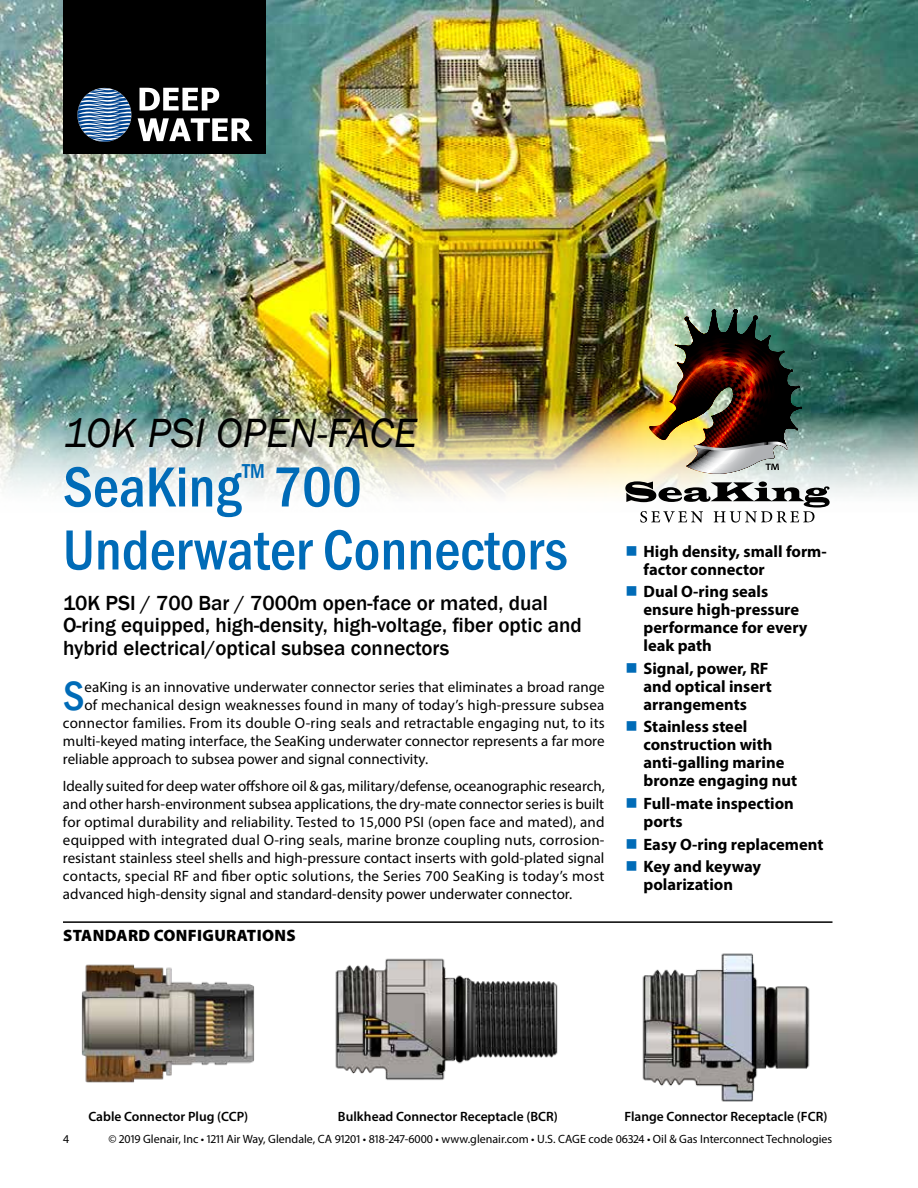
<style>
.page{position:relative;width:918px;height:1188px;background:#fff}
.page>*{position:absolute;margin:0;border:0;box-sizing:border-box;transform-origin:0 0}
.t1{font:500 condensed 58.5px/63px "Franklin Gothic";color:#006bb7}
.t2{font:italic 42px "Franklin Gothic";color:#000}
.t3{font:500 condensed 42px "Franklin Gothic";color:#006bb7}
.t4{font:500 21px/22.5px "Franklin Gothic";color:#000}
.t5{font:700 16.5px/18px "Myriad Pro";color:#000}
.t6{font:900 16.5px "Myriad Pro";letter-spacing:.02em;color:#000}
.t7{font:15px/18px "Myriad Pro";letter-spacing:.005em;color:#000;text-align:justify}
.t8{font:600 13.5px "Myriad Pro";color:#000}
.t9{font:12px "Myriad Pro";color:#000}
</style>
<div class="page">
<img style="left:0;top:0;width:918px;height:496px">
<div style="left:63px;top:0;width:203px;height:154px;background:#000"></div>
<img style="left:81px;top:964px;width:174px;height:119px">
<img style="left:642px;top:953px;width:168px;height:149px">
<img style="left:335px;top:958px;width:223px;height:122px">
<img style="left:647px;top:309px;width:155px;height:166px">
<svg style="left:625px;top:481px;width:205px;height:42px"></svg>
<hr style="left:63px;top:921px;width:769px;height:2px;background:#000">
<svg style="left:140px;top:88px;width:79px;height:23px"></svg>
<svg style="left:138px;top:118px;width:115px;height:23px"></svg>
<svg style="left:77px;top:88px;width:54px;height:54px"></svg>
<h2 class="t2" style="left:63px;top:406px;width:356px">10K PSI OPEN-FACE</h2>
<h1 class="t1" style="left:63px;top:455px;width:506px">SeaKing<sup>™</sup> 700<br>Underwater Connectors</h1>
<h3 class="t4" style="left:63px;top:592px;width:520px">10K PSI / 700 Bar / 7000m open-face or mated, dual<br>O-ring equipped, high-density, high-voltage, fiber optic and hybrid electrical/optical subsea connectors</h3>
<h2 class="t3" style="left:63px;top:668px;width:23px">S</h2>
<p class="t7" style="left:84px;top:678px;width:522px">eaKing is an innovative underwater connector series that eliminates a broad range</p>
<p class="t7" style="left:84px;top:696px;width:521px">of mechanical design weaknesses found in many of today’s high-pressure subsea</p>
<p class="t7" style="left:63px;top:714px;width:543px">connector families. From its double O-ring seals and retractable engaging nut, to its</p>
<p class="t7" style="left:63px;top:732px;width:543px">multi-keyed mating interface, the SeaKing underwater connector represents a far more</p>
<p class="t7" style="left:63px;top:750px;width:367px">reliable approach to subsea power and signal connectivity.</p>
<p class="t7" style="left:63px;top:777px;width:543px">Ideally suited for deep water offshore oil &amp; gas, military/defense, oceanographic research, and other harsh-environment subsea applications, the dry-mate connector series is built for optimal durability and reliability. Tested to 15,000 PSI (open face and mated), and equipped with integrated dual O-ring seals, marine bronze coupling nuts, corrosion&shy;resistant stainless steel shells and high-pressure contact inserts with gold-plated signal contacts, special RF and fiber optic solutions, the Series 700 SeaKing is today’s most advanced high-density signal and standard-density power underwater connector.</p>
<p class="t6" style="left:63px;top:924px;width:234px">STANDARD CONFIGURATIONS</p>
<p class="t5" style="left:643px;top:542px;width:185px">High density, small form&shy;factor connector</p>
<p class="t5" style="left:643px;top:582px;width:166px">Dual O-ring seals ensure high-pressure performance for every leak path</p>
<p class="t5" style="left:643px;top:659px;width:130px">Signal, power, RF and optical insert arrangements</p>
<p class="t5" style="left:643px;top:717px;width:155px">Stainless steel construction with anti-galling marine bronze engaging nut</p>
<p class="t5" style="left:643px;top:794px;width:152px">Full-mate inspection ports</p>
<p class="t5" style="left:643px;top:832px;width:181px;line-height:22.5px">Easy O-ring replacement<br>Key and keyway</p>
<p class="t5" style="left:643px;top:875px;width:91px">polarization</p>
<p class="t8" style="left:88px;top:1107px;width:161px">Cable Connector Plug (CCP)</p>
<p class="t8" style="left:338px;top:1107px;width:221px">Bulkhead Connector Receptacle (BCR)</p>
<p class="t8" style="left:624px;top:1107px;width:205px">Flange Connector Receptacle (FCR)</p>
<p class="t9" style="left:63px;top:1132px;width:8px">4</p>
<p class="t9" style="left:109px;top:1132px;width:725px">© 2019 Glenair, Inc • 1211 Air Way, Glendale, CA 91201 • 818-247-6000 • www.glenair.com • U.S. CAGE code 06324 • Oil &amp; Gas Interconnect Technologies</p>
</div>
